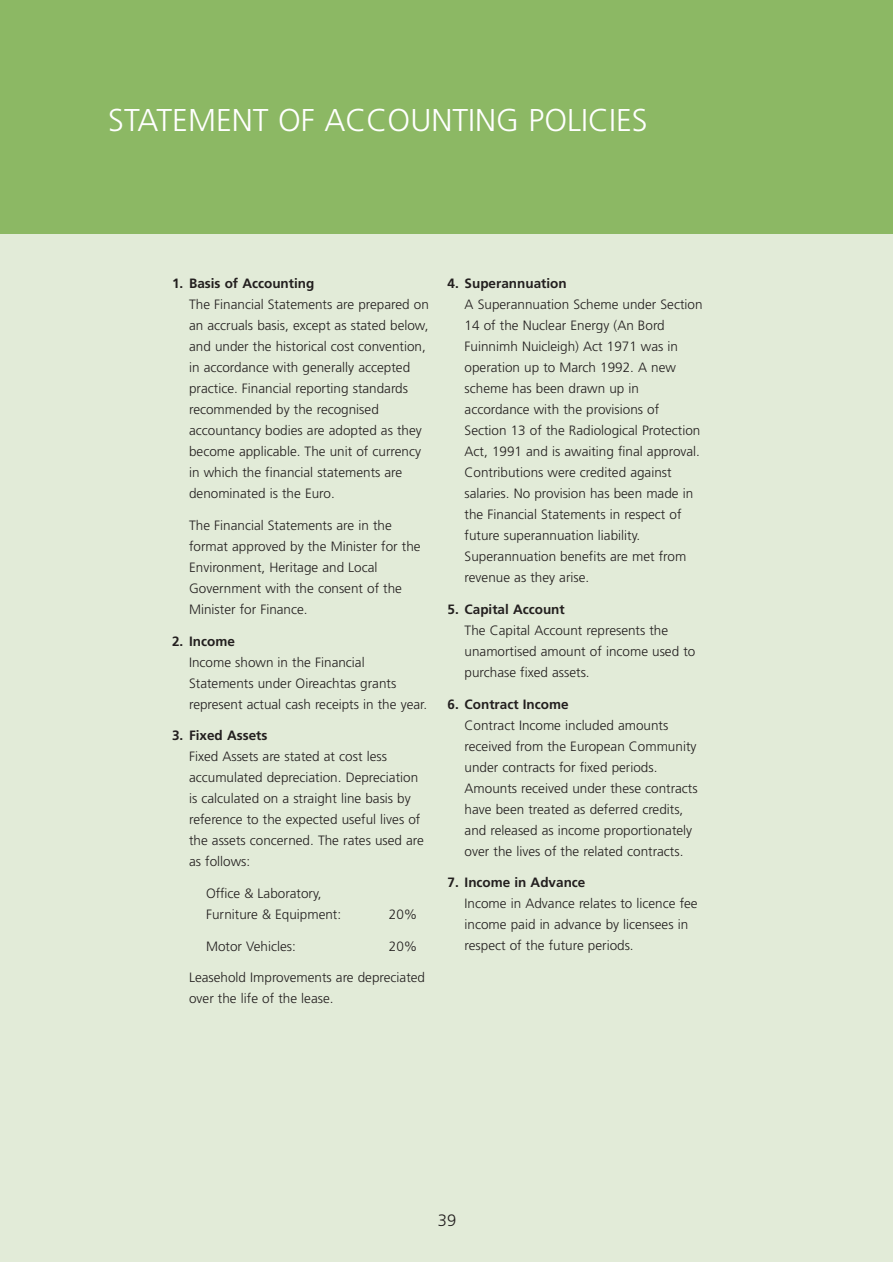
<style>
.page{position:relative;width:893px;height:1262px;background:#fff}
.page>*{position:absolute;margin:0;border:0;box-sizing:border-box;transform-origin:0 0}
.t1{font:300 31.5px "Frutiger";color:#fff}
.t2{font:300 16.5px "Frutiger";color:#231f1f}
.t3{font:300 13.5px/21px "Frutiger";color:#231f1f}
.t4{font:700 13.5px "Frutiger";color:#231f1f}
</style>
<div class="page">
<div style="left:0;top:0;width:892px;height:1261px;background:#e2ebd8"></div>
<div style="left:0;top:0;width:892px;height:234px;background:#8cb864"></div>
<h1 class="t1" style="left:108px;top:108px;width:541px">STATEMENT OF ACCOUNTING POLICIES</h1>
<p class="t4" style="left:172px;top:278px;width:144px">1. Basis of Accounting</p>
<p class="t3" style="left:189px;top:295px;width:241px">The Financial Statements are prepared on an accruals basis, except as stated below, and under the historical cost convention, in accordance with generally accepted practice. Financial reporting standards recommended by the recognised accountancy bodies are adopted as they become applicable. The unit of currency in which the financial statements are denominated is the Euro.</p>
<p class="t3" style="left:189px;top:515px;width:233px">The Financial Statements are in the format approved by the Minister for the<br>Environment, Heritage and Local<br>Government with the consent of the<br>Minister for Finance.</p>
<p class="t4" style="left:172px;top:635px;width:64px">2. Income</p>
<p class="t3" style="left:189px;top:652px;width:239px">Income shown in the Financial<br>Statements under Oireachtas grants represent actual cash receipts in the year.</p>
<p class="t4" style="left:172px;top:730px;width:97px">3. Fixed Assets</p>
<p class="t3" style="left:189px;top:747px;width:236px">Fixed Assets are stated at cost less accumulated depreciation. Depreciation is calculated on a straight line basis by reference to the expected useful lives of the assets concerned. The rates used are as follows:</p>
<p class="t3" style="left:206px;top:883px;width:136px">Office &amp; Laboratory,<br>Furniture &amp; Equipment:</p>
<p class="t3" style="left:389px;top:904px;width:30px">20%</p>
<p class="t3" style="left:206px;top:936px;width:91px">Motor Vehicles:</p>
<p class="t3" style="left:389px;top:936px;width:30px">20%</p>
<p class="t3" style="left:189px;top:968px;width:237px">Leasehold Improvements are depreciated over the life of the lease.</p>
<p class="t4" style="left:447px;top:278px;width:121px">4. Superannuation</p>
<p class="t3" style="left:464px;top:295px;width:239px">A Superannuation Scheme under Section 14 of the Nuclear Energy (An Bord Fuinnimh Nuicleigh) Act 1971 was in operation up to March 1992. A new scheme has been drawn up in accordance with the provisions of Section 13 of the Radiological Protection Act, 1991 and is awaiting final approval.<br>Contributions were credited against salaries. No provision has been made in the Financial Statements in respect of future superannuation liability.<br>Superannuation benefits are met from revenue as they arise.</p>
<p class="t4" style="left:447px;top:604px;width:119px">5. Capital Account</p>
<p class="t3" style="left:464px;top:620px;width:232px">The Capital Account represents the unamortised amount of income used to purchase fixed assets.</p>
<p class="t4" style="left:447px;top:698px;width:122px">6. Contract Income</p>
<p class="t3" style="left:464px;top:715px;width:234px">Contract Income included amounts received from the European Community under contracts for fixed periods.<br>Amounts received under these contracts have been treated as deferred credits, and released as income proportionately over the lives of the related contracts.</p>
<p class="t4" style="left:447px;top:877px;width:139px">7. Income in Advance</p>
<p class="t3" style="left:464px;top:894px;width:234px">Income in Advance relates to licence fee income paid in advance by licensees in respect of the future periods.</p>
<p class="t2" style="left:438px;top:1213px;width:20px">39</p>
</div>
